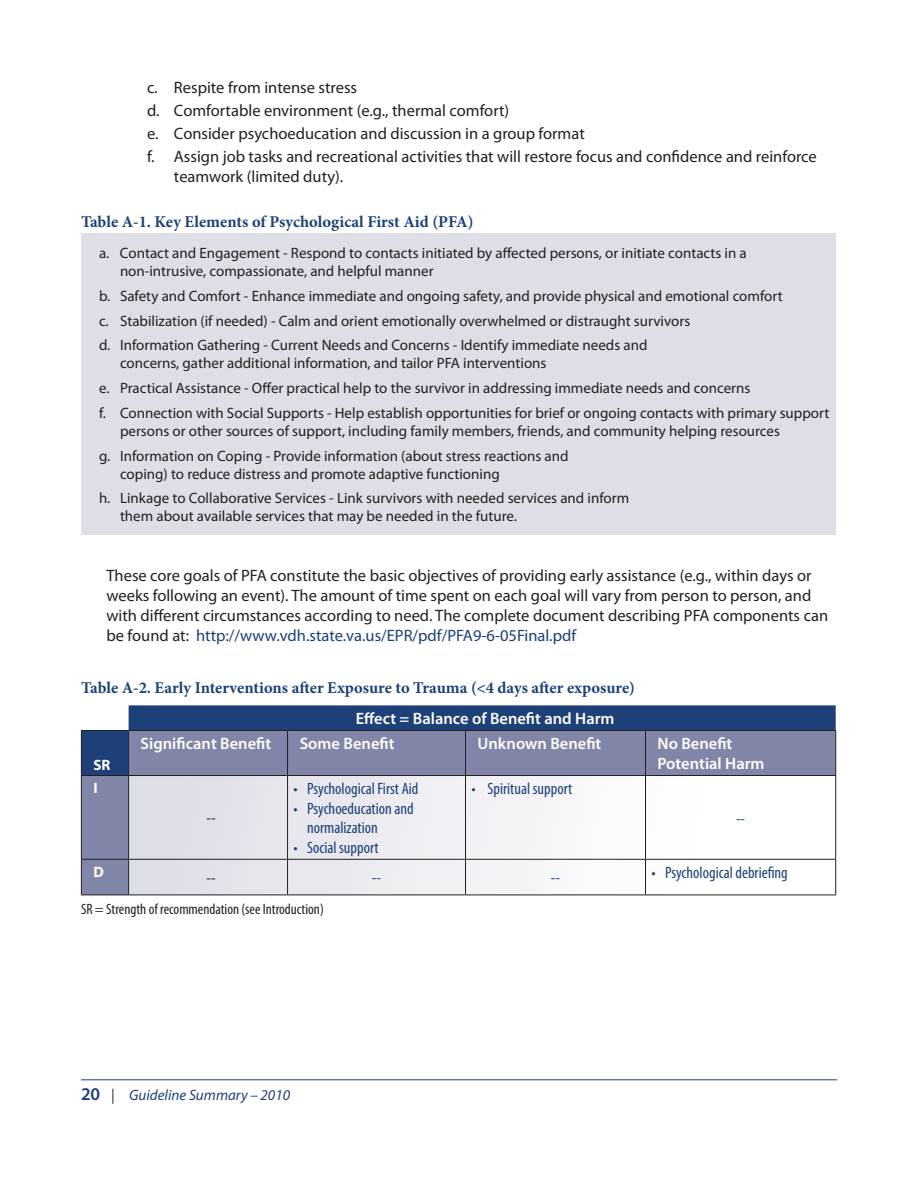
<style>
.page{position:relative;width:918px;height:1188px;background:#fff}
.page>*{position:absolute;margin:0;border:0;box-sizing:border-box;transform-origin:0 0}
.t1{font:16.5px/23.1px "Myriad Pro";color:#231f20}
.t2{font:700 16.5px "Minion Pro";letter-spacing:-.005em;color:#1c4077}
.t3{font:condensed 16.5px/19.8px "Myriad Pro";color:#1c4077}
.t4{font:600 16.5px/19.8px "Myriad Pro";color:#fff}
.t5{font:15px/24.8px "Myriad Pro";color:#231f20}
.t6{font:condensed 15px "Myriad Pro";color:#231f20}
.t7{font:italic 15px "Myriad Pro";color:#1c4077}
.t8{font:700 15px "Myriad Pro";color:#fff}
.s1{color:#1c4077}
.s2{font-weight:600;font-style:normal;font-size:18px}
.s3{color:#231f20}
</style>
<div class="page">
<hr style="left:81px;top:1080px;width:756px;height:1px;background:#1c4077">
<div style="left:81px;top:233px;width:755px;height:301px;background:#dedee6"></div>
<div style="left:128px;top:705px;width:708px;height:25px;background:#1c4077"></div>
<div style="left:82px;top:731px;width:753px;height:164px;background:#8185a8"></div>
<svg style="left:129px;top:776px;width:706px;height:119px"></svg>
<hr style="left:81px;top:730px;width:48px;height:1px;background:#231f20">
<hr style="left:81px;top:731px;width:1px;height:44px;background:#231f20">
<hr style="left:129px;top:730px;width:159px;height:1px;background:#231f20">
<hr style="left:128px;top:731px;width:1px;height:44px;background:#231f20">
<hr style="left:288px;top:730px;width:178px;height:1px;background:#231f20">
<hr style="left:287px;top:731px;width:1px;height:44px;background:#231f20">
<hr style="left:466px;top:730px;width:180px;height:1px;background:#231f20">
<hr style="left:465px;top:731px;width:1px;height:44px;background:#231f20">
<hr style="left:646px;top:730px;width:190px;height:1px;background:#231f20">
<hr style="left:645px;top:731px;width:1px;height:44px;background:#231f20">
<hr style="left:835px;top:731px;width:1px;height:44px;background:#231f20">
<hr style="left:81px;top:775px;width:207px;height:1px;background:#231f20">
<hr style="left:288px;top:775px;width:178px;height:1px;background:#231f20">
<hr style="left:466px;top:775px;width:370px;height:1px;background:#231f20">
<hr style="left:81px;top:776px;width:1px;height:83px;background:#231f20">
<hr style="left:128px;top:776px;width:1px;height:83px;background:#231f20">
<hr style="left:81px;top:859px;width:48px;height:1px;background:#231f20">
<hr style="left:81px;top:860px;width:1px;height:35px;background:#231f20">
<hr style="left:128px;top:860px;width:1px;height:35px;background:#231f20">
<hr style="left:81px;top:895px;width:48px;height:1px;background:#231f20">
<hr style="left:287px;top:776px;width:1px;height:83px;background:#231f20">
<hr style="left:465px;top:776px;width:1px;height:83px;background:#231f20">
<hr style="left:645px;top:776px;width:1px;height:83px;background:#231f20">
<hr style="left:835px;top:776px;width:1px;height:83px;background:#231f20">
<hr style="left:129px;top:859px;width:159px;height:1px;background:#231f20">
<hr style="left:288px;top:859px;width:178px;height:1px;background:#231f20">
<hr style="left:287px;top:860px;width:1px;height:35px;background:#231f20">
<hr style="left:466px;top:859px;width:180px;height:1px;background:#231f20">
<hr style="left:465px;top:860px;width:1px;height:35px;background:#231f20">
<hr style="left:646px;top:859px;width:190px;height:1px;background:#231f20">
<hr style="left:645px;top:860px;width:1px;height:35px;background:#231f20">
<hr style="left:835px;top:860px;width:1px;height:35px;background:#231f20">
<hr style="left:129px;top:895px;width:159px;height:1px;background:#231f20">
<hr style="left:288px;top:895px;width:178px;height:1px;background:#231f20">
<hr style="left:466px;top:895px;width:370px;height:1px;background:#231f20">
<p class="t1" style="left:147px;top:77px;width:671px">c. Respite from intense stress<br>d. Comfortable environment (e.g., thermal comfort)<br>e. Consider psychoeducation and discussion in a group format<br>f. Assign job tasks and recreational activities that will restore focus and confidence and reinforce</p>
<p class="t1" style="left:174px;top:166px;width:171px">teamwork (limited duty).</p>
<p class="t2" style="left:81px;top:215px;width:394px">Table A-1. Key Elements of Psychological First Aid (PFA)</p>
<p class="t5" style="left:120px;top:245px;width:628px;line-height:18px;text-indent:-21px">a. Contact and Engagement - Respond to contacts initiated by affected persons, or initiate contacts in a non-intrusive, compassionate, and helpful manner</p>
<p class="t5" style="left:99px;top:284px;width:685px">b. Safety and Comfort - Enhance immediate and ongoing safety, and provide physical and emotional comfort c. Stabilization (if needed) - Calm and orient emotionally overwhelmed or distraught survivors<br>d. Information Gathering - Current Needs and Concerns - Identify immediate needs and</p>
<p class="t5" style="left:99px;top:352px;width:732px;text-indent:21px">concerns, gather additional information, and tailor PFA interventions<br>e. Practical Assistance - Offer practical help to the survivor in addressing immediate needs and concerns<br>f. Connection with Social Supports - Help establish opportunities for brief or ongoing contacts with primary support</p>
<p class="t5" style="left:99px;top:419px;width:683px;text-indent:21px">persons or other sources of support, including family members, friends, and community helping resources g. Information on Coping - Provide information (about stress reactions and</p>
<p class="t5" style="left:99px;top:462px;width:532px;text-indent:21px">coping) to reduce distress and promote adaptive functioning<br>h. Linkage to Collaborative Services - Link survivors with needed services and inform</p>
<p class="t5" style="left:120px;top:505px;width:398px">them about available services that may be needed in the future.</p>
<p class="t1" style="left:107px;top:567px;width:723px;line-height:19.8px">These core goals of PFA constitute the basic objectives of providing early assistance (e.g., within days or weeks following an event). The amount of time spent on each goal will vary from person to person, and with different circumstances according to need. The complete document describing PFA components can be found at: <span class="s1">http://www.vdh.state.va.us/EPR/pdf/PFA9-6-05Final.pdf</span></p>
<p class="t2" style="left:81px;top:681px;width:556px">Table A-2. Early Interventions after Exposure to Trauma (&lt;4 days after exposure)</p>
<p class="t4" style="left:356px;top:709px;width:260px">Effect = Balance of Benefit and Harm</p>
<p class="t8" style="left:93px;top:759px;width:18px">SR</p>
<p class="t4" style="left:141px;top:735px;width:132px">Significant Benefit</p>
<p class="t4" style="left:300px;top:735px;width:96px">Some Benefit</p>
<p class="t4" style="left:478px;top:735px;width:125px">Unknown Benefit</p>
<p class="t4" style="left:658px;top:735px;width:109px">No Benefit<br>Potential Harm</p>
<p class="t8" style="left:93px;top:782px;width:6px">I</p>
<p class="t8" style="left:93px;top:866px;width:12px">D</p>
<p class="t5" style="left:206px;top:807px;width:11px">--</p>
<p class="t3" style="left:294px;top:780px;width:126px">• Psychological First Aid</p>
<p class="t3" style="left:307px;top:799px;width:108px;text-indent:-13px">• Psychoeducation and normalization</p>
<p class="t3" style="left:294px;top:839px;width:87px">• Social support</p>
<p class="t3" style="left:472px;top:780px;width:102px">• Spiritual support</p>
<p class="t5" style="left:206px;top:866px;width:11px">--</p>
<p class="t3" style="left:372px;top:869px;width:11px">--</p>
<p class="t3" style="left:551px;top:869px;width:11px">--</p>
<p class="t6" style="left:81px;top:903px;width:244px">SR = Strength of recommendation (see Introduction)</p>
<p class="t7" style="left:81px;top:1089px;width:211px"><span class="s2">20</span> <span class="s3">|</span> Guideline Summary – 2010</p>
<p class="t3" style="left:736px;top:809px;width:11px">--</p>
<p class="t3" style="left:652px;top:863px;width:138px">• Psychological debriefing</p>
</div>
